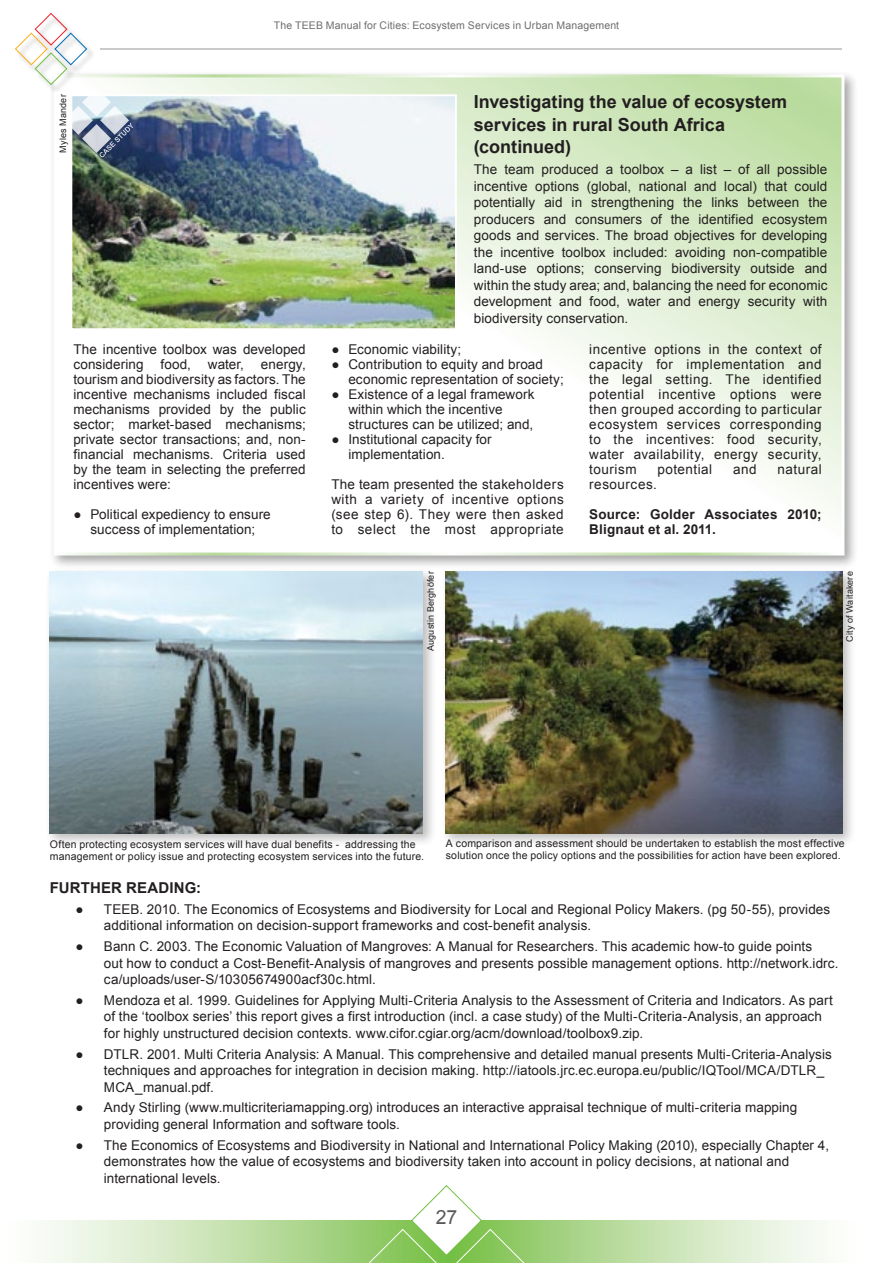
<style>
.page{position:relative;width:893px;height:1263px;background:#fff}
.page>*{position:absolute;margin:0;border:0;box-sizing:border-box;transform-origin:0 0}
.t1{font:19.5px "Arial";color:#58595b}
.t2{font:700 18px/22.5px "Arial";color:#231f20}
.t3{font:700 15px "Arial";color:#231f20}
.t4{font:13.5px/15px "Arial";letter-spacing:.01em;color:#231f20}
.t5{font:700 13.5px/15px "Arial";letter-spacing:.01em;color:#231f20}
.t6{font:13.5px "Arial";letter-spacing:.035em;color:#231f20}
.t7{font:13.5px "Arial";letter-spacing:.04em;color:#231f20}
.t8{font:10.5px/12px "Arial";letter-spacing:.015em;color:#231f20}
.t9{font:10.5px "Arial";letter-spacing:.015em;color:#6d6e71}
.t10{font:9px "Arial";letter-spacing:.02em;color:#231f20}
</style>
<div class="page">
<svg style="left:43px;top:1220px;width:780px;height:43px;background:#cae4b6"></svg>
<svg style="left:367px;top:1185px;width:159px;height:78px"></svg>
<svg style="left:15px;top:13px;width:73px;height:73px"></svg>
<hr style="left:100px;top:49px;width:742px;height:1px;background:#939598">
<div style="left:49px;top:70px;width:809px;height:499px;background:#231f20;opacity:.4"></div>
<svg style="left:58px;top:78px;width:782px;height:473px"></svg>
<div style="left:54px;top:74px;width:790px;height:481px;border:3px solid #fff"></div>
<div style="left:441px;top:567px;width:414px;height:279px;background:#231f20;opacity:.3"></div>
<img style="left:445px;top:571px;width:397px;height:262px">
<div style="left:45px;top:567px;width:391px;height:279px;background:#231f20;opacity:.3"></div>
<img style="left:50px;top:571px;width:373px;height:262px">
<img style="left:73px;top:97px;width:381px;height:230px">
<div style="left:70px;top:94px;width:387px;height:236px;border:2px solid #fff"></div>
<svg style="left:71px;top:95px;width:62px;height:62px"></svg>
<p class="t10" style="left:57px;top:153px;width:60px;rotate:-90deg">Myles Mander</p>
<p class="t9" style="left:274px;top:18px;width:347px">The TEEB Manual for Cities: Ecosystem Services in Urban Management</p>
<h2 class="t2" style="left:474px;top:91px;width:315px">Investigating the value of ecosystem services in rural South Africa (continued)</h2>
<p class="t4" style="left:474px;top:161px;width:355px;line-height:16.5px;text-align:justify">The team produced a toolbox – a list – of all possible incentive options (global, national and local) that could potentially aid in strengthening the links between the producers and consumers of the identified ecosystem goods and services. The broad objectives for developing the incentive toolbox included: avoiding non-compatible land-use options; conserving biodiversity outside and within the study area; and, balancing the need for economic development and food, water and energy security with biodiversity conservation.</p>
<p class="t4" style="left:73px;top:342px;width:234px">The incentive toolbox was developed considering</p>
<p class="t4" style="left:161px;top:357px;width:32px">food,</p>
<p class="t4" style="left:208px;top:357px;width:38px">water,</p>
<p class="t4" style="left:73px;top:357px;width:234px;text-align:justify;text-indent:188px">energy, tourism and biodiversity as factors. The incentive mechanisms included fiscal mechanisms provided by the public sector; market-based mechanisms; private sector transactions; and, non&shy;financial mechanisms. Criteria used by the team in selecting the preferred incentives were:</p>
<p class="t4" style="left:73px;top:507px;width:199px;text-align:center">● Political expediency to ensure success of implementation;</p>
<p class="t4" style="left:331px;top:342px;width:131px">● Economic viability;</p>
<p class="t4" style="left:348px;top:357px;width:217px;text-indent:-17px">● Contribution to equity and broad economic representation of society;</p>
<p class="t4" style="left:348px;top:387px;width:188px;text-indent:-17px">● Existence of a legal framework within which the incentive structures can be utilized; and,</p>
<p class="t4" style="left:348px;top:432px;width:145px;text-indent:-17px">● Institutional capacity for implementation.</p>
<p class="t4" style="left:331px;top:477px;width:234px;text-align:justify">The team presented the stakeholders with a variety of incentive options (see step 6). They were then asked to select the most appropriate</p>
<p class="t10" style="left:425px;top:651px;width:81px;rotate:-90deg">Augustin Berghöfer</p>
<p class="t4" style="left:589px;top:342px;width:234px;text-align:justify">incentive options in the context of capacity for implementation and the legal setting. The identified potential incentive options were then grouped according to particular ecosystem services corresponding to the incentives: food security, water availability, energy security, tourism</p>
<p class="t6" style="left:657px;top:460px;width:56px">potential</p>
<p class="t4" style="left:733px;top:462px;width:25px">and</p>
<p class="t6" style="left:778px;top:460px;width:46px">natural</p>
<p class="t7" style="left:589px;top:475px;width:69px">resources.</p>
<p class="t5" style="left:589px;top:507px;width:234px">Source: Golder Associates 2010;<br>Blignaut et al. 2011.</p>
<p class="t10" style="left:844px;top:642px;width:72px;rotate:-90deg">City of Waitakere</p>
<p class="t8" style="left:50px;top:839px;width:376px">Often protecting ecosystem services will have dual benefits - addressing the management or policy issue and protecting ecosystem services into the future.</p>
<p class="t8" style="left:446px;top:838px;width:400px">A comparison and assessment should be undertaken to establish the most effective solution once the policy options and the possibilities for action have been explored.</p>
<p class="t3" style="left:50px;top:878px;width:12px">Further</p>
<p class="t3" style="left:126px;top:878px;width:11px">reading</p>
<p class="t3" style="left:196px;top:878px;width:6px">:</p>
<p class="t4" style="left:104px;top:901px;width:728px;line-height:16.5px;text-indent:-28px">● TEEB. 2010. The Economics of Ecosystems and Biodiversity for Local and Regional Policy Makers. (pg 50-55), provides additional information on decision-support frameworks and cost-benefit analysis.</p>
<p class="t4" style="left:104px;top:938px;width:736px;line-height:16.5px;text-indent:-28px">● Bann C. 2003. The Economic Valuation of Mangroves: A Manual for Researchers. This academic how-to guide points<br>out how to conduct a Cost-Benefit-Analysis of mangroves and presents possible management options. http://network.idrc. ca/uploads/user-S/10305674900acf30c.html.</p>
<p class="t4" style="left:104px;top:992px;width:730px;line-height:16.5px;text-indent:-28px">● Mendoza et al. 1999. Guidelines for Applying Multi-Criteria Analysis to the Assessment of Criteria and Indicators. As part of the ‘toolbox series’ this report gives a first introduction (incl. a case study) of the Multi-Criteria-Analysis, an approach for highly unstructured decision contexts. www.cifor.cgiar.org/acm/download/toolbox9.zip.</p>
<p class="t4" style="left:104px;top:1046px;width:729px;line-height:16.5px;text-indent:-28px">● DTLR. 2001. Multi Criteria Analysis: A Manual. This comprehensive and detailed manual presents Multi-Criteria-Analysis techniques and approaches for integration in decision making. http://iatools.jrc.ec.europa.eu/public/IQTool/MCA/DTLR_<br>MCA_manual.pdf.</p>
<p class="t4" style="left:104px;top:1099px;width:695px;line-height:16.5px;text-indent:-28px">● Andy Stirling (www.multicriteriamapping.org) introduces an interactive appraisal technique of multi-criteria mapping providing general Information and software tools.</p>
<p class="t4" style="left:104px;top:1137px;width:727px;line-height:16.5px;text-indent:-28px">● The Economics of Ecosystems and Biodiversity in National and International Policy Making (2010), especially Chapter 4, demonstrates how the value of ecosystems and biodiversity taken into account in policy decisions, at national and international levels.</p>
<h1 class="t1" style="left:436px;top:1204px;width:23px">27</h1>
</div>
